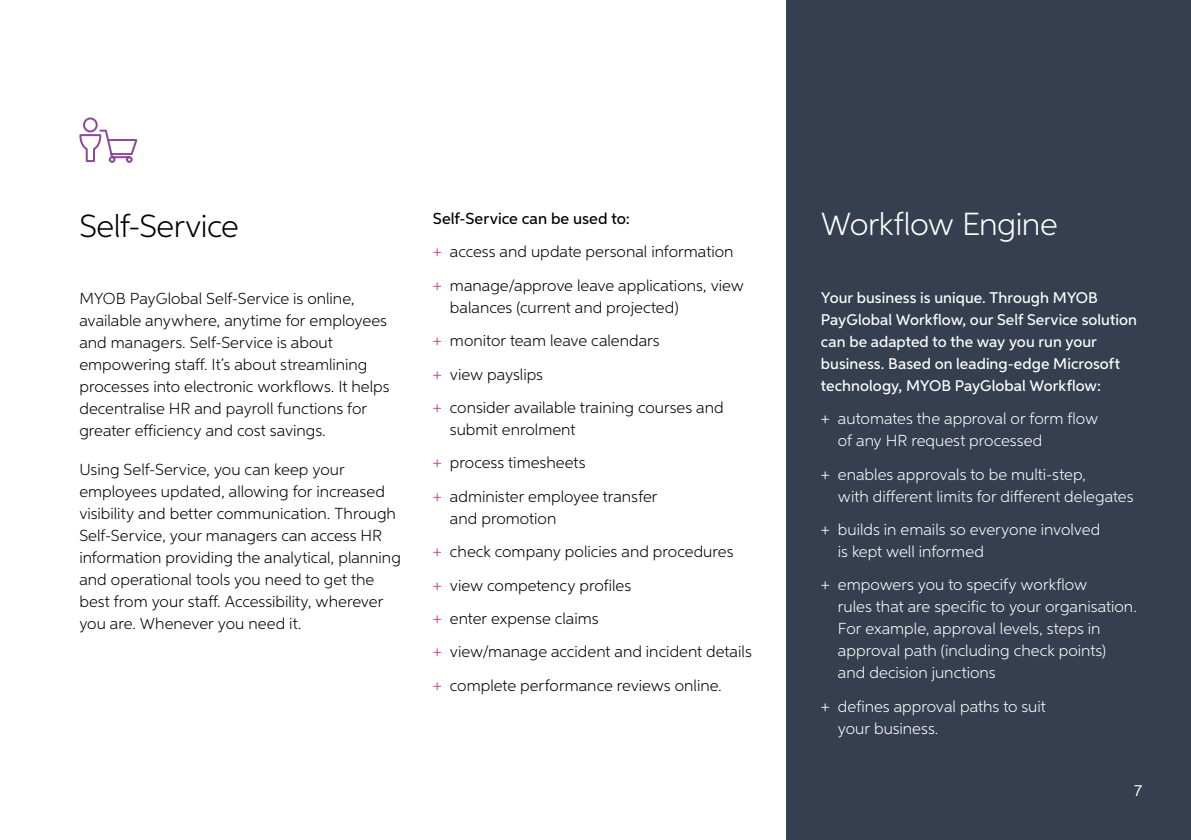
<style>
.page{position:relative;width:1191px;height:840px;background:#fff}
.page>*{position:absolute;margin:0;border:0;box-sizing:border-box;transform-origin:0 0}
.t1{font:300 32px "Neutro MYOB";letter-spacing:-.015em;color:#fff}
.t2{font:300 32px "Neutro MYOB";letter-spacing:-.015em;color:#000}
.t3{font:300 16px/22px "Neutro MYOB";color:#000}
.t4{font:300 16px/22px "Neutro MYOB";color:#fff}
.t5{font:16px "Neutro MYOB";color:#fff}
.t6{font:500 15.6px/22px "Neutro MYOB";letter-spacing:.005em;color:#fff}
.s1{font-weight:500}
.s2{color:#be348b}
</style>
<div class="page">
<div style="left:786px;top:0;width:405px;height:839px;background:#353f50"></div>
<svg style="left:79px;top:117px;width:59px;height:46px"></svg>
<h1 class="t2" style="left:79px;top:206px;width:161px">Self-Service</h1>
<p class="t3" style="left:79px;top:287px;width:311px">MYOB PayGlobal Self-Service is online, available anywhere, anytime for employees and managers. Self-Service is about empowering staff. It’s about streamlining processes into electronic workflows. It helps decentralise HR and payroll functions for greater efficiency and cost savings.</p>
<p class="t3" style="left:79px;top:458px;width:323px">Using Self-Service, you can keep your employees updated, allowing for increased visibility and better communication. Through Self-Service, your managers can access HR information providing the analytical, planning and operational tools you need to get the best from your staff. Accessibility, wherever you are. Whenever you need it.</p>
<p class="t3" style="left:433px;top:201px;width:313px;line-height:33.4px"><span class="s1">Self-Service can be used to:<br></span><span class="s2">+</span> access and update personal information <span class="s2">+</span> manage/approve leave applications, view</p>
<p class="t3" style="left:433px;top:290px;width:292px;line-height:33.4px;text-indent:17px">balances (current and projected)<br><span class="s2">+</span> monitor team leave calendars<br><span class="s2">+</span> view payslips<br><span class="s2">+</span> consider available training courses and</p>
<p class="t3" style="left:433px;top:412px;width:226px;line-height:33.4px;text-indent:17px">submit enrolment<br><span class="s2">+</span> process timesheets<br><span class="s2">+</span> administer employee transfer</p>
<p class="t3" style="left:433px;top:501px;width:320px;line-height:33.4px;text-indent:17px">and promotion<br><span class="s2">+</span> check company policies and procedures<br><span class="s2">+</span> view competency profiles<br><span class="s2">+</span> enter expense claims<br><span class="s2">+</span> view/manage accident and incident details <span class="s2">+</span> complete performance reviews online.</p>
<h1 class="t1" style="left:821px;top:205px;width:238px">Workflow Engine</h1>
<p class="t6" style="left:821px;top:286px;width:317px">Your business is unique. Through MYOB PayGlobal Workflow, our Self Service solution can be adapted to the way you run your business. Based on leading-edge Microsoft technology, MYOB PayGlobal Workflow:</p>
<p class="t4" style="left:838px;top:407px;width:262px;text-indent:-17px">+ automates the approval or form flow of any HR request processed</p>
<p class="t4" style="left:838px;top:462px;width:297px;text-indent:-17px">+ enables approvals to be multi-step,<br>with different limits for different delegates</p>
<p class="t4" style="left:838px;top:517px;width:264px;text-indent:-17px">+ builds in emails so everyone involved is kept well informed</p>
<p class="t4" style="left:838px;top:573px;width:300px;text-indent:-17px">+ empowers you to specify workflow<br>rules that are specific to your organisation.<br>For example, approval levels, steps in approval path (including check points) and decision junctions</p>
<p class="t4" style="left:838px;top:694px;width:209px;text-indent:-17px">+ defines approval paths to suit your business.</p>
<p class="t5" style="left:1134px;top:780px;width:9px">7</p>
</div>
